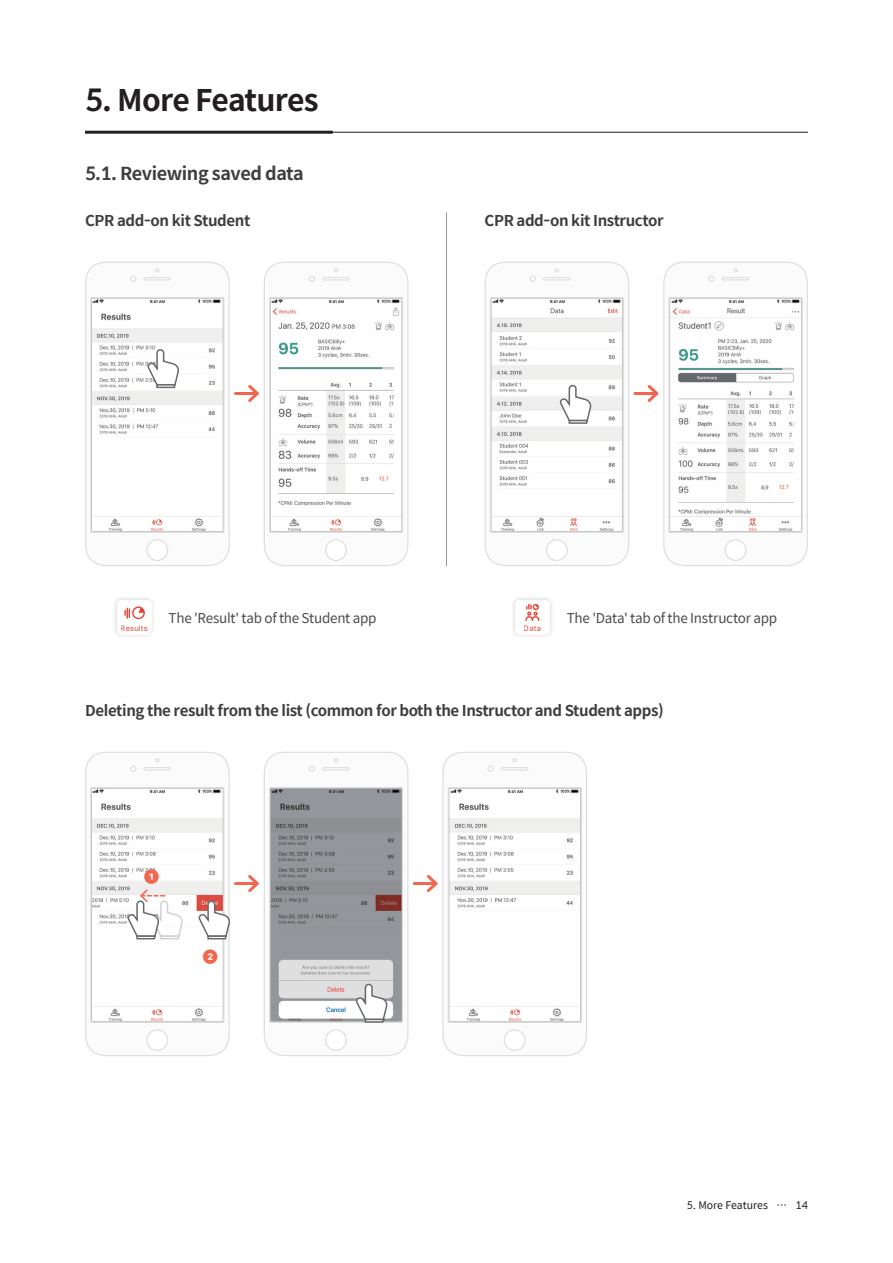
<style>
.page{position:relative;width:893px;height:1263px;background:#fff}
.page>*{position:absolute;margin:0;border:0;box-sizing:border-box;transform-origin:0 0}
.제목{font:700 30px "Spoqa Han Sans";letter-spacing:-.025em;color:#231f20}
.소제목{font:700 18px "Spoqa Han Sans";letter-spacing:-.025em;color:#3e3e3f}
.t1{font:600 18px "SF Pro Display";color:#f2664f}
.t2{font:700 15px "Spoqa Han Sans";letter-spacing:-.025em;color:#3e3e3f}
.단락_스타일_2{font:13.5px "Spoqa Han Sans";letter-spacing:-.02em;color:#4b4c4d}
.t3{font:10.5px "Spoqa Han Sans";color:#231f20}
.t4{font:7.8px "SF Pro Text";letter-spacing:.005em;color:#e54433}
</style>
<div class="page">
<hr style="left:85px;top:132px;width:723px;height:1px;background:#231f20">
<hr style="left:85px;top:131px;width:248px;height:3px;background:#231f20">
<svg style="left:85px;top:262px;width:145px;height:304px"></svg>
<hr style="left:235px;top:392px;width:22px;height:3px;background:#f2664f">
<svg style="left:248px;top:262px;width:160px;height:304px"></svg>
<svg style="left:485px;top:262px;width:144px;height:304px"></svg>
<hr style="left:635px;top:392px;width:22px;height:3px;background:#f2664f">
<svg style="left:647px;top:262px;width:161px;height:304px"></svg>
<hr style="left:446px;top:213px;width:1px;height:353px;background:#939598">
<div style="left:112px;top:595px;width:44px;height:44px;background:#231f20;opacity:.2"></div>
<svg style="left:117px;top:600px;width:35px;height:35px"></svg>
<div style="left:510px;top:595px;width:44px;height:44px;background:#231f20;opacity:.2"></div>
<svg style="left:515px;top:600px;width:35px;height:35px"></svg>
<hr style="left:235px;top:882px;width:22px;height:3px;background:#f2664f">
<svg style="left:85px;top:752px;width:145px;height:304px"></svg>
<hr style="left:414px;top:882px;width:22px;height:3px;background:#f2664f">
<svg style="left:427px;top:752px;width:160px;height:304px"></svg>
<svg style="left:248px;top:752px;width:160px;height:304px"></svg>
<p class="제목" style="left:85px;top:84px;width:235px">5. More Features</p>
<p class="소제목" style="left:85px;top:163px;width:220px">5.1. Reviewing saved data</p>
<p class="t2" style="left:85px;top:212px;width:167px">CPR add-on kit Student</p>
<p class="t2" style="left:485px;top:212px;width:181px">CPR add-on kit Instructor</p>
<p class="t4" style="left:121px;top:623px;width:28px">Results</p>
<p class="단락_스타일_2" style="left:169px;top:610px;width:209px">The 'Result' tab of the Student app</p>
<p class="t4" style="left:524px;top:623px;width:19px">Data</p>
<p class="단락_스타일_2" style="left:567px;top:610px;width:212px">The 'Data' tab of the Instructor app</p>
<p class="t2" style="left:85px;top:702px;width:580px">Deleting the result from the list (common for both the Instructor and Student apps)</p>
<p class="t1" style="left:143px;top:867px;width:18px">❶</p>
<p class="t1" style="left:202px;top:946px;width:18px">❷</p>
<p class="t3" style="left:687px;top:1199px;width:123px">5. More Features … 14</p>
</div>
